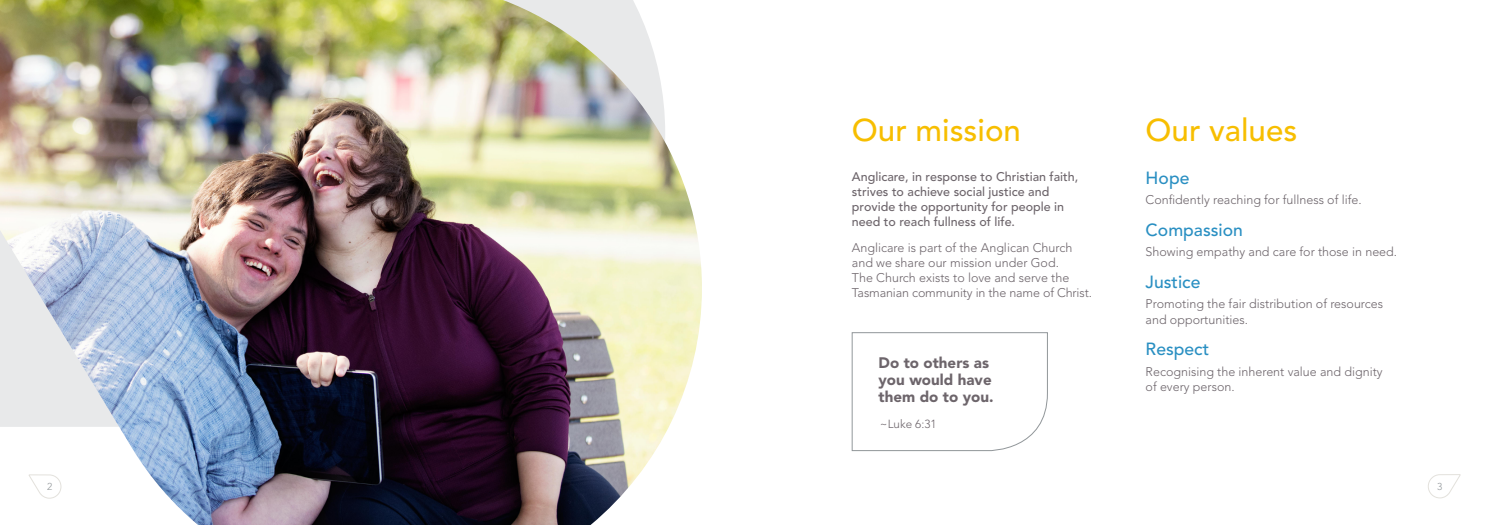
<style>
.page{position:relative;width:1489px;height:525px;background:#fff}
.page>*{position:absolute;margin:0;border:0;box-sizing:border-box;transform-origin:0 0}
.t1{font:500 31.25px "Avenir LT Pro";color:#f7be00}
.t2{font:500 17.5px "Avenir LT Pro";color:#298fc2}
.t3{font:900 15.12px/17.1px "Avenir LT Pro";color:#6d656b}
.t4{font:300 12.5px/15px "Avenir LT Pro";color:#6d656b}
.t5{font:500 12.5px/15px "Avenir LT Pro";color:#6d656b}
.t6{font:300 11.75px "Avenir LT Pro";color:#6d656b}
.t7{font:300 10px "Avenir LT Pro";color:#92979a}
</style>
<div class="page">
<svg style="left:851px;top:332px;width:196px;height:118px"></svg>
<img style="left:0;top:0;width:702px;height:524px">
<svg style="left:1428px;top:474px;width:33px;height:24px"></svg>
<svg style="left:28px;top:473px;width:34px;height:26px"></svg>
<h1 class="t1" style="left:852px;top:112px;width:170px">Our mission</h1>
<h1 class="t1" style="left:1145px;top:112px;width:153px">Our values</h1>
<h2 class="t2" style="left:1145px;top:167px;width:45px">Hope</h2>
<p class="t4" style="left:1145px;top:192px;width:217px">Confidently reaching for fullness of life.</p>
<h2 class="t2" style="left:1145px;top:219px;width:99px">Compassion</h2>
<p class="t4" style="left:1145px;top:244px;width:253px">Showing empathy and care for those in need.</p>
<h2 class="t2" style="left:1145px;top:271px;width:56px">Justice</h2>
<p class="t4" style="left:1145px;top:296px;width:239px">Promoting the fair distribution of resources and opportunities.</p>
<h2 class="t2" style="left:1145px;top:338px;width:65px">Respect</h2>
<p class="t4" style="left:1145px;top:363px;width:238px">Recognising the inherent value and dignity of every person.</p>
<p class="t5" style="left:852px;top:169px;width:228px">Anglicare, in response to Christian faith, strives to achieve social justice and provide the opportunity for people in need to reach fullness of life.</p>
<p class="t4" style="left:852px;top:240px;width:241px">Anglicare is part of the Anglican Church and we share our mission under God.<br>The Church exists to love and serve the Tasmanian community in the name of Christ.</p>
<p class="t3" style="left:878px;top:354px;width:116px">Do to others as you would have them do to you.</p>
<p class="t6" style="left:879px;top:417px;width:58px">~Luke 6:31</p>
<p class="t7" style="left:47px;top:480px;width:7px">2</p>
<p class="t7" style="left:1436px;top:480px;width:7px">3</p>
</div>
